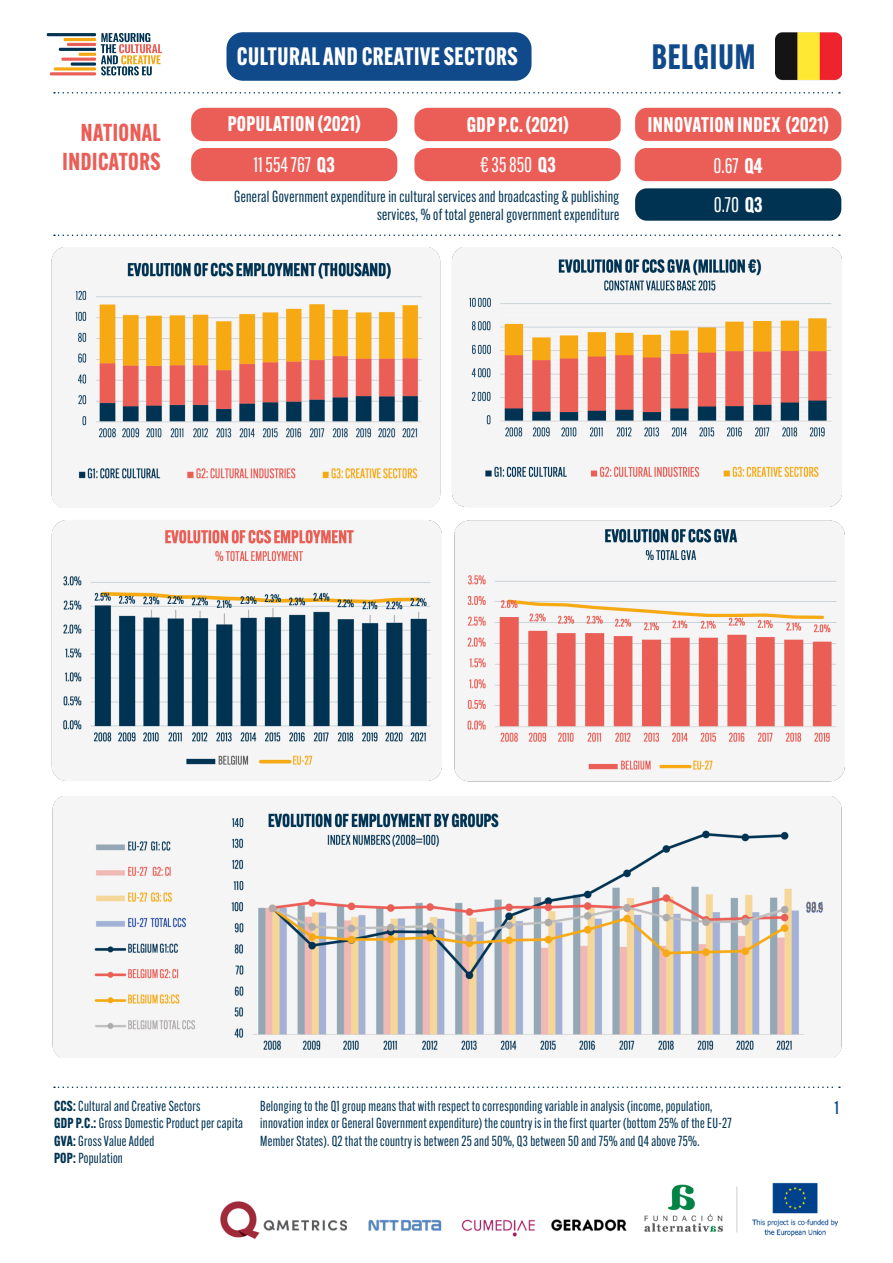
<style>
.page{position:relative;width:893px;height:1263px;background:#fff}
.page>*{position:absolute;margin:0;border:0;box-sizing:border-box;transform-origin:0 0}
.t1{font:700 34.5px "Alternate Gothic Cond ATF";letter-spacing:.02em;color:#114a8b}
.t2{font:700 24.6px "Alternate Gothic Cond ATF";letter-spacing:.02em;color:#fff}
.t3{font:700 24px/28.8px "Alternate Gothic Cond ATF";letter-spacing:.02em;color:#eb5e57;text-align:right}
.t4{font:700 20.7px "Alternate Gothic Cond ATF";letter-spacing:.02em;color:#fff}
.t5{font:20.7px "Alternate Gothic Cond ATF";color:#fff}
.t6{font:500 18px "Alternate Gothic Cond ATF";color:#114a8b}
.t7{font:15.75px/18px "Alternate Gothic Cond ATF";letter-spacing:.02em;color:#003352;text-align:right}
.t8{font:14.25px/17.2px "Alternate Gothic Cond ATF";letter-spacing:.02em;color:#003352}
.s1{font-weight:700}
</style>
<div class="page">
<div style="left:226px;top:32px;width:305px;height:49px;background:#114a8b;border-radius:16px"></div>
<svg style="left:101px;top:33px;width:61px;height:42px"></svg>
<hr style="left:47px;top:33px;width:49px;height:3px;background:#003352">
<hr style="left:64px;top:38px;width:32px;height:3px;background:#f5a812">
<hr style="left:67px;top:43px;width:29px;height:3px;background:#eb5e57">
<hr style="left:59px;top:48px;width:37px;height:3px;background:#003352">
<hr style="left:79px;top:53px;width:17px;height:3px;background:#f5a812">
<hr style="left:61px;top:58px;width:35px;height:3px;background:#eb5e57">
<svg style="left:71px;top:62px;width:25px;height:4px"></svg>
<svg style="left:54px;top:67px;width:42px;height:4px"></svg>
<hr style="left:50px;top:72px;width:46px;height:3px;background:#eb5e57">
<img style="left:220px;top:1182px;width:619px;height:57px">
<img style="left:776px;top:32px;width:65px;height:49px">
<svg style="left:54px;top:234px;width:786px;height:2px"></svg>
<svg style="left:54px;top:92px;width:786px;height:2px"></svg>
<div style="left:191px;top:108px;width:206px;height:33px;background:#eb5e57;border-radius:13px"></div>
<div style="left:191px;top:148px;width:206px;height:33px;background:#eb5e57;border-radius:13px"></div>
<div style="left:414px;top:108px;width:207px;height:33px;background:#eb5e57;border-radius:13px"></div>
<div style="left:414px;top:148px;width:207px;height:33px;background:#eb5e57;border-radius:13px"></div>
<div style="left:635px;top:108px;width:206px;height:33px;background:#eb5e57;border-radius:12px"></div>
<div style="left:635px;top:148px;width:206px;height:33px;background:#eb5e57;border-radius:12px"></div>
<div style="left:635px;top:188px;width:206px;height:33px;background:#003352;border-radius:12px"></div>
<svg style="left:54px;top:1086px;width:786px;height:2px"></svg>
<img style="left:52px;top:247px;width:389px;height:260px">
<img style="left:452px;top:247px;width:390px;height:260px">
<img style="left:52px;top:520px;width:389px;height:261px">
<img style="left:454px;top:520px;width:391px;height:262px">
<img style="left:53px;top:796px;width:789px;height:261px">
<p class="t3" style="left:63px;top:118px;width:100px">NATIONAL<br>INDICATORS</p>
<h2 class="t2" style="left:237px;top:41px;width:282px">CULTURAL AND CREATIVE SECTORS</h2>
<h1 class="t1" style="left:652px;top:35px;width:105px">BELGIUM</h1>
<p class="t4" style="left:228px;top:111px;width:135px">POPULATION (2021)</p>
<p class="t5" style="left:254px;top:152px;width:83px">11 554 767 <span class="s1">Q3</span></p>
<p class="t5" style="left:713px;top:153px;width:51px">0.67 <span class="s1">Q4</span></p>
<p class="t5" style="left:714px;top:192px;width:50px">0.70 <span class="s1">Q3</span></p>
<p class="t4" style="left:467px;top:111px;width:103px">GDP P.C. (2021)</p>
<p class="t4" style="left:648px;top:112px;width:183px">INNOVATION INDEX (2021)</p>
<p class="t5" style="left:480px;top:152px;width:77px">€ 35 850 <span class="s1">Q3</span></p>
<p class="t7" style="left:234px;top:188px;width:386px">General Government expenditure in cultural services and broadcasting &amp; publishing services, % of total general government expenditure</p>
<p class="t8" style="left:54px;top:1097px;width:148px"><span class="s1">CCS:</span> Cultural and Creative Sectors</p>
<p class="t8" style="left:54px;top:1114px;width:191px"><span class="s1">GDP P.C.:</span> Gross Domestic Product per capita<br><span class="s1">GVA:</span> Gross Value Added</p>
<p class="t8" style="left:54px;top:1149px;width:70px"><span class="s1">POP:</span> Population</p>
<p class="t8" style="left:260px;top:1097px;width:473px">Belonging to the Q1 group means that with respect to corresponding variable in analysis (income, population, innovation index or General Government expenditure) the country is in the first quarter (bottom 25% of the EU-27<br>Member States). Q2 that the country is between 25 and 50%, Q3 between 50 and 75% and Q4 above 75%.</p>
<p class="t6" style="left:834px;top:1096px;width:6px">1</p>
</div>
